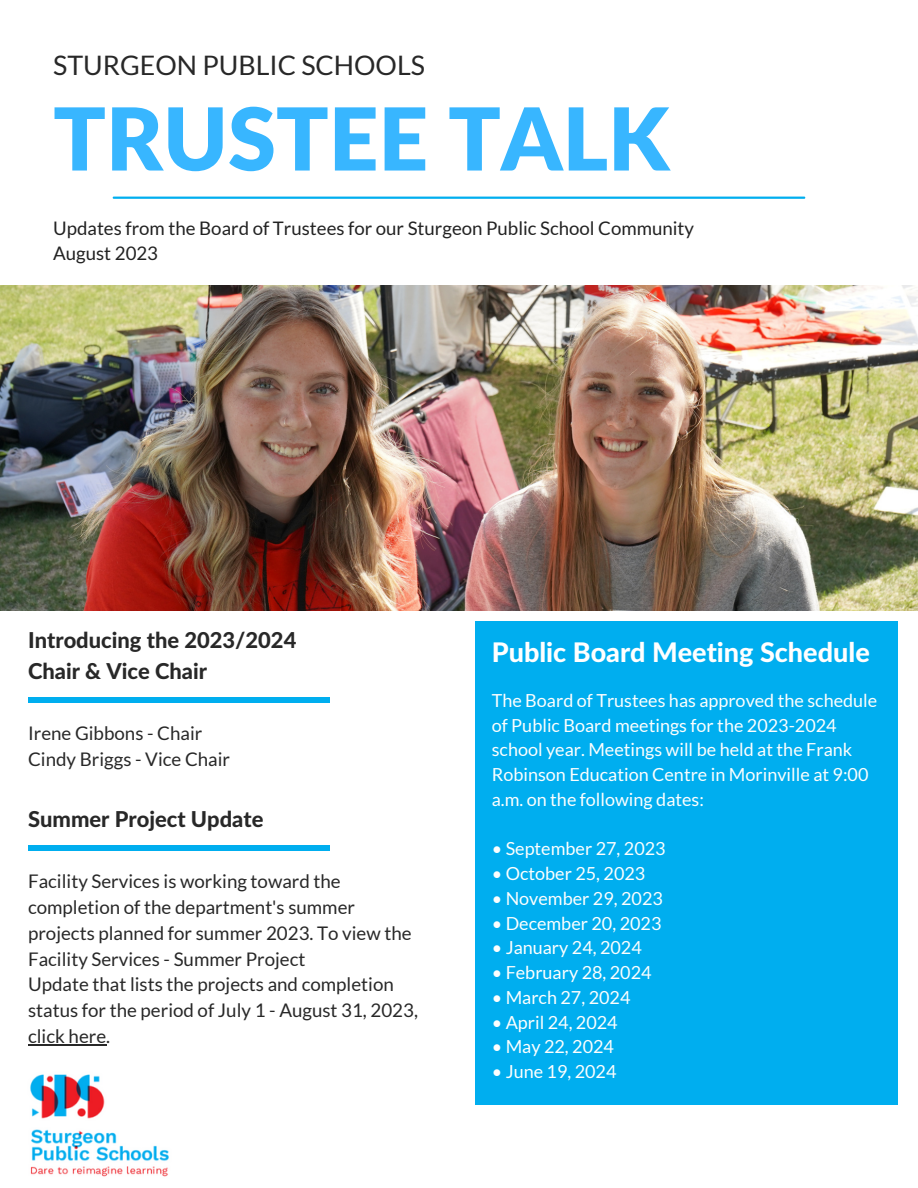
<style>
.page{position:relative;width:918px;height:1188px;background:#fff}
.page>*{position:absolute;margin:0;border:0;box-sizing:border-box;transform-origin:0 0}
.t1{font:900 86.7px "Lato Latin";color:#38b6ff}
.t2{font:800 27px "Lato Latin";color:#fff}
.t3{font:26.85px "Lato";color:#282828}
.t4{font:800 21.9px "Lato Latin";color:#282828}
.t5{font:18.75px/25.8px "Lato";color:#282828}
.t6{font:18.6px "Lato";color:#222}
.t7{font:18px/24.8px "Lato";color:#fcfefe}
</style>
<div class="page">
<img style="left:0;top:285px;width:918px;height:325px">
<img style="left:30px;top:1074px;width:139px;height:103px">
<div style="left:28px;top:697px;width:301px;height:5px;background:#00aeef"></div>
<div style="left:28px;top:845px;width:301px;height:6px;background:#00aeef"></div>
<hr style="left:28px;top:1044px;width:78px;height:1px;background:#282828">
<div style="left:475px;top:621px;width:423px;height:484px;background:#00aeef"></div>
<hr style="left:113px;top:197px;width:692px;height:2px;background:#00aeef">
<p class="t3" style="left:53px;top:49px;width:373px">STURGEON PUBLIC SCHOOLS</p>
<p class="t1" style="left:53px;top:101px;width:618px">TRUSTEE TALK</p>
<p class="t6" style="left:53px;top:217px;width:642px">Updates from the Board of Trustees for our Sturgeon Public School Community</p>
<p class="t6" style="left:53px;top:242px;width:106px">August 2023</p>
<p class="t4" style="left:28px;top:631px;width:270px">Introducing the 2023/2024</p>
<p class="t4" style="left:28px;top:661px;width:180px">Chair &amp; Vice Chair</p>
<p class="t5" style="left:28px;top:720px;width:176px">Irene Gibbons - Chair</p>
<p class="t5" style="left:28px;top:746px;width:204px">Cindy Briggs - Vice Chair</p>
<p class="t4" style="left:28px;top:809px;width:237px">Summer Project Update</p>
<p class="t5" style="left:28px;top:868px;width:385px">Facility Services is working toward the completion of the department's summer projects planned for summer 2023. To view the Facility Services - Summer Project</p>
<p class="t5" style="left:28px;top:971px;width:391px">Update that lists the projects and completion status for the period of July 1 - August 31, 2023, click here.</p>
<p class="t2" style="left:492px;top:641px;width:380px">Public Board Meeting Schedule</p>
<p class="t7" style="left:492px;top:688px;width:387px">The Board of Trustees has approved the schedule of Public Board meetings for the 2023-2024 school year. Meetings will be held at the Frank Robinson Education Centre in Morinville at 9:00 a.m. on the following dates:</p>
<p class="t7" style="left:492px;top:836px;width:175px">• September 27, 2023</p>
<p class="t7" style="left:492px;top:861px;width:155px">• October 25, 2023</p>
<p class="t7" style="left:492px;top:886px;width:173px">• November 29, 2023</p>
<p class="t7" style="left:492px;top:910px;width:171px">• December 20, 2023</p>
<p class="t7" style="left:492px;top:935px;width:152px">• January 24, 2024</p>
<p class="t7" style="left:492px;top:960px;width:161px">• February 28, 2024</p>
<p class="t7" style="left:492px;top:985px;width:140px">• March 27, 2024</p>
<p class="t7" style="left:492px;top:1009px;width:127px">• April 24, 2024</p>
<p class="t7" style="left:492px;top:1034px;width:124px">• May 22, 2024</p>
<p class="t7" style="left:492px;top:1059px;width:126px">• June 19, 2024</p>
</div>
